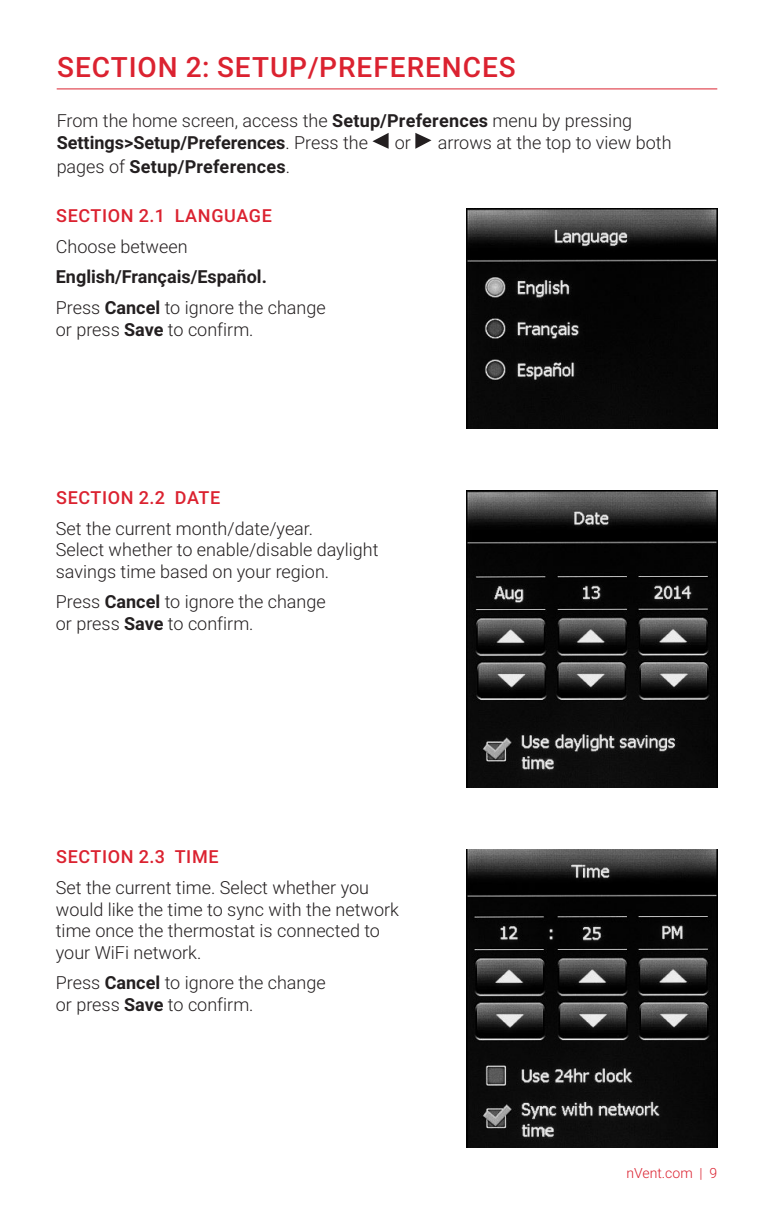
<style>
.page{position:relative;width:774px;height:1224px;background:#fff}
.page>*{position:absolute;margin:0;border:0;box-sizing:border-box;transform-origin:0 0}
.Heading{font:500 28px "Roboto";letter-spacing:.035em;color:#db2230}
.nVent_Body{font:300 18px/21.6px "Roboto";color:#231f20}
.nVent_Body-2{font:700 18px "Roboto";color:#231f20}
.t1{font:500 18px "Roboto";letter-spacing:.035em;color:#db2230}
.t2{font:300 14px "Roboto";color:#db2230}
.s1{font-weight:700}
.s2{font-weight:300}
</style>
<div class="page">
<hr style="left:57px;top:88px;width:660px;height:1px;background:#db2230">
<svg style="left:372px;top:133px;width:17px;height:16px"></svg>
<svg style="left:415px;top:133px;width:17px;height:16px"></svg>
<img style="left:467px;top:850px;width:250px;height:297px">
<img style="left:467px;top:491px;width:250px;height:297px">
<img style="left:467px;top:209px;width:250px;height:219px">
<p class="Heading" style="left:57px;top:48px;width:460px">SECTION 2: SETUP/PREFERENCES</p>
<p class="nVent_Body" style="left:57px;top:109px;width:577px">From the home screen, access the <span class="s1">Setup/Preferences</span> menu by pressing<br><span class="s1">Settings&gt;Setup/Preferences</span>. Press the</p>
<p class="nVent_Body" style="left:395px;top:131px;width:18px">or</p>
<p class="nVent_Body" style="left:438px;top:131px;width:235px">arrows at the top to view both</p>
<p class="nVent_Body-2" style="left:57px;top:154px;width:235px"><span class="s2">pages of</span> Setup/Preferences<span class="s2">.</span></p>
<p class="t1" style="left:56px;top:203px;width:217px">SECTION 2.1 LANGUAGE</p>
<p class="nVent_Body" style="left:56px;top:235px;width:133px">Choose between</p>
<p class="nVent_Body-2" style="left:56px;top:264px;width:213px">English/Français/Español.</p>
<p class="nVent_Body" style="left:56px;top:296px;width:271px">Press <span class="s1">Cancel</span> to ignore the change or press <span class="s1">Save</span> to confirm.</p>
<p class="t1" style="left:56px;top:485px;width:166px">SECTION 2.2 DATE</p>
<p class="nVent_Body" style="left:56px;top:517px;width:324px">Set the current month/date/year.<br>Select whether to enable/disable daylight savings time based on your region.</p>
<p class="nVent_Body" style="left:56px;top:591px;width:271px">Press <span class="s1">Cancel</span> to ignore the change or press <span class="s1">Save</span> to confirm.</p>
<p class="t1" style="left:56px;top:844px;width:164px">SECTION 2.3 TIME</p>
<p class="nVent_Body" style="left:56px;top:876px;width:345px">Set the current time. Select whether you would like the time to sync with the network time once the thermostat is connected to your WiFi network.</p>
<p class="nVent_Body" style="left:56px;top:972px;width:271px">Press <span class="s1">Cancel</span> to ignore the change or press <span class="s1">Save</span> to confirm.</p>
<p class="t2" style="left:626px;top:1163px;width:92px">nVent.com | 9</p>
</div>
